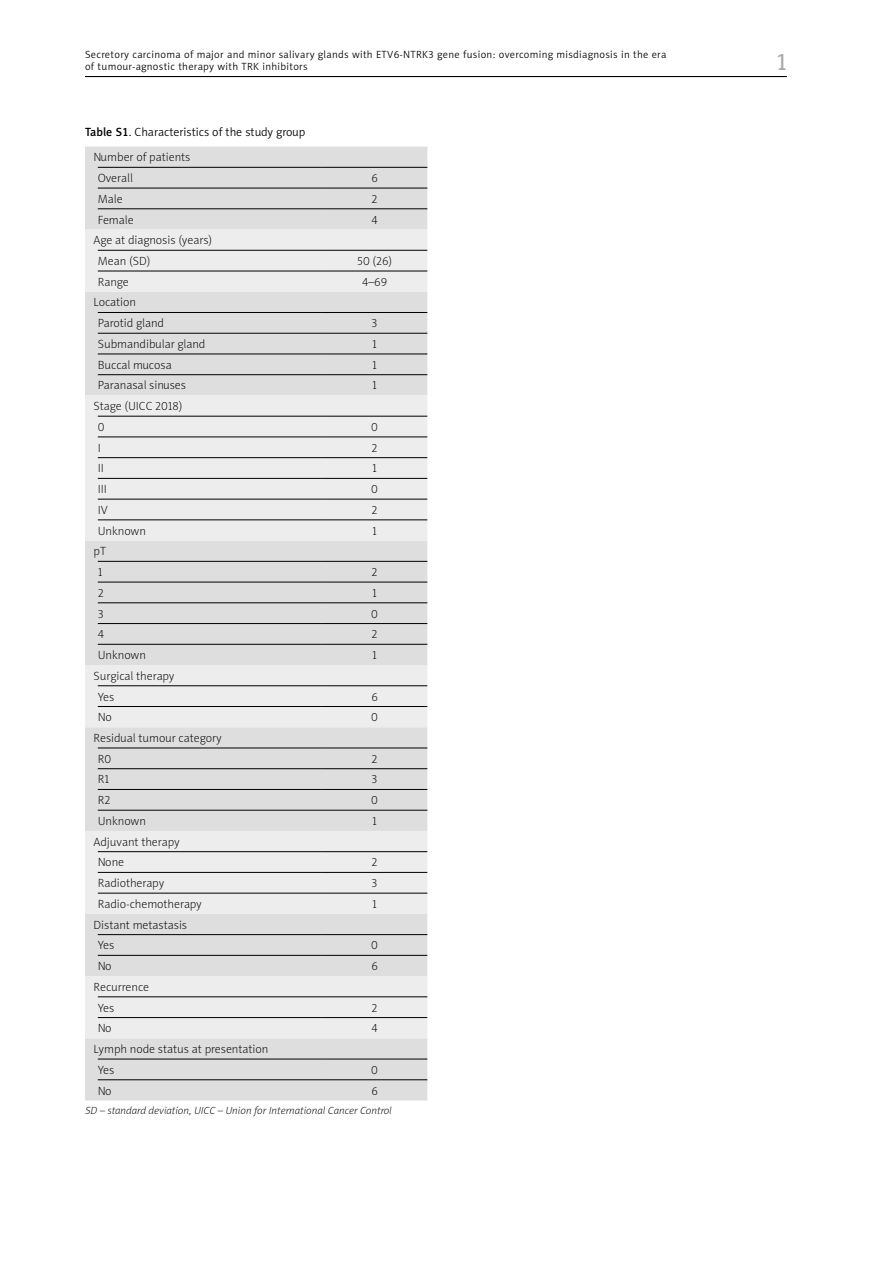
<style>
.page{position:relative;width:893px;height:1263px;background:#fff}
.page>*{position:absolute;margin:0;border:0;box-sizing:border-box;transform-origin:0 0}
.t1{font:24px "Naomi Sans EFN";color:#a8a8a7}
.t2{font:12px/20.7px "Naomi Sans EFN Thin";color:#000}
.t3{font:12px "Naomi Sans EFN Light";color:#000}
.t4{font:10.5px/12.6px "Naomi Sans EFN Light";letter-spacing:.03em;color:#000}
.t5{font:italic 10.5px "Naomi Sans EFN Thin";color:#000}
.s1{font-family:"Naomi Sans EFN Medium"}
</style>
<div class="page">
<div style="left:85px;top:147px;width:342px;height:953px;background:#dedede"></div>
<svg style="left:85px;top:230px;width:342px;height:808px;background:#e3e3e3"></svg>
<hr style="left:98px;top:167px;width:224px;height:1px;background:#000">
<hr style="left:322px;top:167px;width:105px;height:1px;background:#000">
<hr style="left:98px;top:188px;width:224px;height:1px;background:#000">
<hr style="left:322px;top:188px;width:105px;height:1px;background:#000">
<hr style="left:98px;top:208px;width:224px;height:1px;background:#000">
<hr style="left:322px;top:208px;width:105px;height:1px;background:#000">
<hr style="left:98px;top:250px;width:224px;height:1px;background:#000">
<hr style="left:322px;top:250px;width:105px;height:1px;background:#000">
<hr style="left:98px;top:271px;width:224px;height:1px;background:#000">
<hr style="left:322px;top:271px;width:105px;height:1px;background:#000">
<hr style="left:98px;top:312px;width:224px;height:1px;background:#000">
<hr style="left:322px;top:312px;width:105px;height:1px;background:#000">
<hr style="left:98px;top:333px;width:224px;height:1px;background:#000">
<hr style="left:322px;top:333px;width:105px;height:1px;background:#000">
<hr style="left:98px;top:354px;width:224px;height:1px;background:#000">
<hr style="left:322px;top:354px;width:105px;height:1px;background:#000">
<hr style="left:98px;top:374px;width:224px;height:1px;background:#000">
<hr style="left:322px;top:374px;width:105px;height:1px;background:#000">
<hr style="left:98px;top:416px;width:224px;height:1px;background:#000">
<hr style="left:322px;top:416px;width:105px;height:1px;background:#000">
<hr style="left:98px;top:436px;width:224px;height:1px;background:#000">
<hr style="left:322px;top:436px;width:105px;height:1px;background:#000">
<hr style="left:98px;top:457px;width:224px;height:1px;background:#000">
<hr style="left:322px;top:457px;width:105px;height:1px;background:#000">
<hr style="left:98px;top:478px;width:224px;height:1px;background:#000">
<hr style="left:322px;top:478px;width:105px;height:1px;background:#000">
<hr style="left:98px;top:499px;width:224px;height:1px;background:#000">
<hr style="left:322px;top:499px;width:105px;height:1px;background:#000">
<hr style="left:98px;top:519px;width:224px;height:1px;background:#000">
<hr style="left:322px;top:519px;width:105px;height:1px;background:#000">
<hr style="left:98px;top:561px;width:224px;height:1px;background:#000">
<hr style="left:322px;top:561px;width:105px;height:1px;background:#000">
<hr style="left:98px;top:582px;width:224px;height:1px;background:#000">
<hr style="left:322px;top:582px;width:105px;height:1px;background:#000">
<hr style="left:98px;top:602px;width:224px;height:1px;background:#000">
<hr style="left:322px;top:602px;width:105px;height:1px;background:#000">
<hr style="left:98px;top:623px;width:224px;height:1px;background:#000">
<hr style="left:322px;top:623px;width:105px;height:1px;background:#000">
<hr style="left:98px;top:644px;width:224px;height:1px;background:#000">
<hr style="left:322px;top:644px;width:105px;height:1px;background:#000">
<hr style="left:98px;top:685px;width:224px;height:1px;background:#000">
<hr style="left:322px;top:685px;width:105px;height:1px;background:#000">
<hr style="left:98px;top:706px;width:224px;height:1px;background:#000">
<hr style="left:322px;top:706px;width:105px;height:1px;background:#000">
<hr style="left:98px;top:748px;width:224px;height:1px;background:#000">
<hr style="left:322px;top:748px;width:105px;height:1px;background:#000">
<hr style="left:98px;top:768px;width:224px;height:1px;background:#000">
<hr style="left:322px;top:768px;width:105px;height:1px;background:#000">
<hr style="left:98px;top:789px;width:224px;height:1px;background:#000">
<hr style="left:322px;top:789px;width:105px;height:1px;background:#000">
<hr style="left:98px;top:810px;width:224px;height:1px;background:#000">
<hr style="left:322px;top:810px;width:105px;height:1px;background:#000">
<hr style="left:98px;top:851px;width:224px;height:1px;background:#000">
<hr style="left:322px;top:851px;width:105px;height:1px;background:#000">
<hr style="left:98px;top:872px;width:224px;height:1px;background:#000">
<hr style="left:322px;top:872px;width:105px;height:1px;background:#000">
<hr style="left:98px;top:893px;width:224px;height:1px;background:#000">
<hr style="left:322px;top:893px;width:105px;height:1px;background:#000">
<hr style="left:98px;top:934px;width:224px;height:1px;background:#000">
<hr style="left:322px;top:934px;width:105px;height:1px;background:#000">
<hr style="left:98px;top:955px;width:224px;height:1px;background:#000">
<hr style="left:322px;top:955px;width:105px;height:1px;background:#000">
<hr style="left:98px;top:996px;width:224px;height:1px;background:#000">
<hr style="left:322px;top:996px;width:105px;height:1px;background:#000">
<hr style="left:98px;top:1017px;width:224px;height:1px;background:#000">
<hr style="left:322px;top:1017px;width:105px;height:1px;background:#000">
<hr style="left:98px;top:1059px;width:224px;height:1px;background:#000">
<hr style="left:322px;top:1059px;width:105px;height:1px;background:#000">
<hr style="left:98px;top:1079px;width:224px;height:1px;background:#000">
<hr style="left:322px;top:1079px;width:105px;height:1px;background:#000">
<hr style="left:85px;top:76px;width:702px;height:1px;background:#000">
<p class="t4" style="left:85px;top:48px;width:583px">Secretory carcinoma of major and minor salivary glands with ETV6-NTRK3 gene fusion: overcoming misdiagnosis in the era of tumour-agnostic therapy with TRK inhibitors</p>
<p class="t3" style="left:85px;top:126px;width:222px"><span class="s1">Table S1</span>. Characteristics of the study group</p>
<p class="t2" style="left:98px;top:147px;width:94px;text-indent:-4px">Number of patients<br>Overall</p>
<p class="t2" style="left:371px;top:168px;width:8px">6</p>
<p class="t2" style="left:98px;top:188px;width:26px">Male</p>
<p class="t2" style="left:372px;top:188px;width:7px">2</p>
<p class="t2" style="left:98px;top:209px;width:37px">Female</p>
<p class="t2" style="left:371px;top:209px;width:8px">4</p>
<p class="t2" style="left:98px;top:230px;width:116px;text-indent:-4px">Age at diagnosis (years)<br>Mean (SD)</p>
<p class="t2" style="left:357px;top:251px;width:36px">50 (26)</p>
<p class="t2" style="left:98px;top:271px;width:33px">Range</p>
<p class="t2" style="left:362px;top:271px;width:27px">4–69</p>
<p class="t2" style="left:98px;top:292px;width:68px;text-indent:-4px">Location<br>Parotid gland</p>
<p class="t2" style="left:372px;top:313px;width:7px">3</p>
<p class="t2" style="left:98px;top:334px;width:109px">Submandibular gland</p>
<p class="t2" style="left:372px;top:334px;width:6px">1</p>
<p class="t2" style="left:98px;top:354px;width:75px">Buccal mucosa</p>
<p class="t2" style="left:372px;top:354px;width:6px">1</p>
<p class="t2" style="left:98px;top:375px;width:90px">Paranasal sinuses</p>
<p class="t2" style="left:372px;top:375px;width:6px">1</p>
<p class="t2" style="left:98px;top:396px;width:86px;text-indent:-4px">Stage (UICC 2018)<br>0</p>
<p class="t2" style="left:371px;top:417px;width:8px">0</p>
<p class="t2" style="left:98px;top:437px;width:5px">I</p>
<p class="t2" style="left:372px;top:437px;width:7px">2</p>
<p class="t2" style="left:98px;top:458px;width:8px">II</p>
<p class="t2" style="left:372px;top:458px;width:6px">1</p>
<p class="t2" style="left:98px;top:479px;width:11px">III</p>
<p class="t2" style="left:371px;top:479px;width:8px">0</p>
<p class="t2" style="left:98px;top:500px;width:11px">IV</p>
<p class="t2" style="left:372px;top:500px;width:7px">2</p>
<p class="t2" style="left:98px;top:520px;width:50px">Unknown</p>
<p class="t2" style="left:372px;top:520px;width:6px">1</p>
<p class="t2" style="left:94px;top:541px;width:14px;text-align:center">pT<br>1</p>
<p class="t2" style="left:372px;top:562px;width:7px">2</p>
<p class="t2" style="left:98px;top:582px;width:7px">2</p>
<p class="t2" style="left:372px;top:582px;width:6px">1</p>
<p class="t2" style="left:98px;top:603px;width:7px">3</p>
<p class="t2" style="left:371px;top:603px;width:8px">0</p>
<p class="t2" style="left:98px;top:624px;width:8px">4</p>
<p class="t2" style="left:372px;top:624px;width:7px">2</p>
<p class="t2" style="left:98px;top:645px;width:50px">Unknown</p>
<p class="t2" style="left:372px;top:645px;width:6px">1</p>
<p class="t2" style="left:98px;top:665px;width:78px;text-indent:-4px">Surgical therapy<br>Yes</p>
<p class="t2" style="left:371px;top:686px;width:8px">6</p>
<p class="t2" style="left:98px;top:707px;width:15px">No</p>
<p class="t2" style="left:371px;top:707px;width:8px">0</p>
<p class="t2" style="left:98px;top:728px;width:125px;text-indent:-4px">Residual tumour category<br>R0</p>
<p class="t2" style="left:372px;top:748px;width:7px">2</p>
<p class="t2" style="left:98px;top:769px;width:13px">R1</p>
<p class="t2" style="left:372px;top:769px;width:7px">3</p>
<p class="t2" style="left:98px;top:790px;width:14px">R2</p>
<p class="t2" style="left:371px;top:790px;width:8px">0</p>
<p class="t2" style="left:98px;top:811px;width:50px">Unknown</p>
<p class="t2" style="left:372px;top:811px;width:6px">1</p>
<p class="t2" style="left:98px;top:831px;width:83px;text-indent:-4px">Adjuvant therapy<br>None</p>
<p class="t2" style="left:372px;top:852px;width:7px">2</p>
<p class="t2" style="left:98px;top:873px;width:68px">Radiotherapy</p>
<p class="t2" style="left:372px;top:873px;width:7px">3</p>
<p class="t2" style="left:98px;top:894px;width:106px">Radio-chemotherapy</p>
<p class="t2" style="left:372px;top:894px;width:6px">1</p>
<p class="t2" style="left:98px;top:914px;width:91px;text-indent:-4px">Distant metastasis<br>Yes</p>
<p class="t2" style="left:371px;top:935px;width:8px">0</p>
<p class="t2" style="left:98px;top:956px;width:15px">No</p>
<p class="t2" style="left:371px;top:956px;width:8px">6</p>
<p class="t2" style="left:98px;top:976px;width:53px;text-indent:-4px">Recurrence<br>Yes</p>
<p class="t2" style="left:372px;top:997px;width:7px">2</p>
<p class="t2" style="left:98px;top:1018px;width:15px">No</p>
<p class="t2" style="left:371px;top:1018px;width:8px">4</p>
<p class="t2" style="left:98px;top:1039px;width:172px;text-indent:-4px">Lymph node status at presentation<br>Yes</p>
<p class="t2" style="left:371px;top:1059px;width:8px">0</p>
<p class="t2" style="left:98px;top:1080px;width:15px">No</p>
<p class="t2" style="left:371px;top:1080px;width:8px">6</p>
<p class="t5" style="left:85px;top:1105px;width:308px">SD – standard deviation, UICC – Union for International Cancer Control</p>
<h1 class="t1" style="left:777px;top:48px;width:11px">1</h1>
</div>
